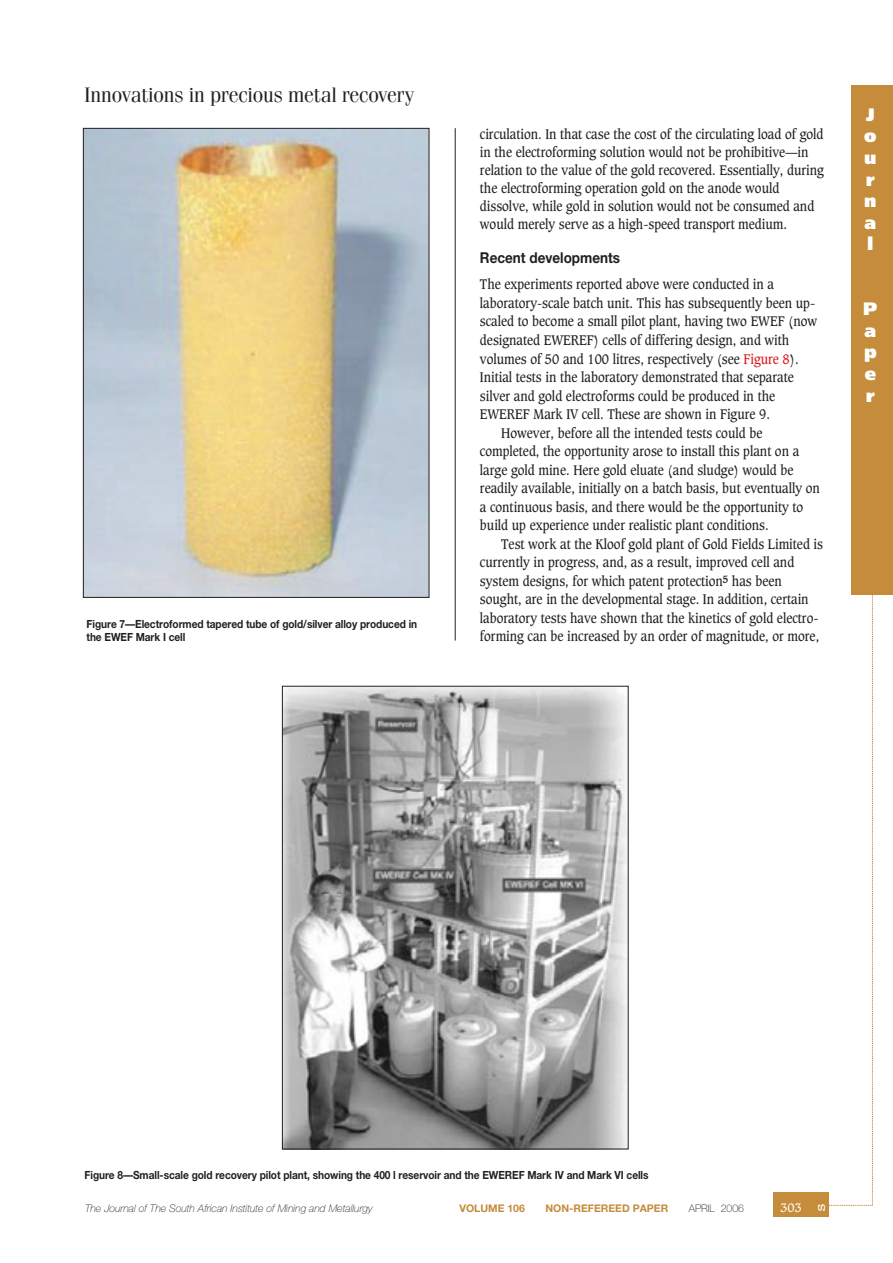
<style>
.page{position:relative;width:893px;height:1263px;background:#fff}
.page>*{position:absolute;margin:0;border:0;box-sizing:border-box;transform-origin:0 0}
.t1{font:21px "Cg Fenice";letter-spacing:-.005em;color:#231f20}
.t2{font:900 18px/21.6px "Frutiger";color:#fff;text-align:justify}
.t3{font:700 15px "Helvetica Neue";color:#231f20;scale:.9 1}
.t4{font:15px "Courier";color:#fff}
.t5{font:13.5px/18px "Caxton";color:#231f20;scale:.9 1}
.t6{font:12px "Caxton";color:#fff}
.t7{font:700 11.25px/13.5px "Helvetica Neue";letter-spacing:-.005em;color:#231f20;scale:.9 1}
.t8{font:italic 100 10.5px "Helvetica Neue";color:#231f20}
.t9{font:700 10.5px "Helvetica Neue";color:#c58c3b}
.t10{font:100 10.5px "Helvetica Neue";color:#231f20}
.s1{color:#d81920}
</style>
<div class="page">
<div style="left:851px;top:86px;width:41px;height:509px;background:#c58c3b"></div>
<div style="left:773px;top:1192px;width:55px;height:24px;background:#c58c3b"></div>
<svg style="left:828px;top:595px;width:45px;height:611px"></svg>
<img style="left:85px;top:130px;width:342px;height:466px">
<hr style="left:455px;top:128px;width:1px;height:513px;background:#231f20">
<img style="left:284px;top:688px;width:342px;height:459px">
<div style="left:282px;top:686px;width:346px;height:463px;border:1px solid #231f20"></div>
<h1 class="t1" style="left:84px;top:87px;width:332px">Innovations in precious metal recovery</h1>
<p class="t7" style="left:86px;top:618px;width:369px">Figure 7—Electroformed tapered tube of gold/silver alloy produced in the EWEF Mark I cell</p>
<p class="t5" style="left:480px;top:126px;width:384px">circulation. In that case the cost of the circulating load of gold in the electroforming solution would not be prohibitive—in relation to the value of the gold recovered. Essentially, during the electroforming operation gold on the anode would dissolve, while gold in solution would not be consumed and would merely serve as a high-speed transport medium.</p>
<p class="t3" style="left:480px;top:253px;width:157px">Recent developments</p>
<p class="t5" style="left:480px;top:277px;width:328px">The experiments reported above were conducted in a</p>
<p class="t5" style="left:480px;top:295px;width:374px">laboratory-scale batch unit. This has subsequently been up-</p>
<p class="t5" style="left:480px;top:314px;width:376px">scaled to become a small pilot plant, having two EWEF (now</p>
<p class="t5" style="left:480px;top:332px;width:345px">designated EWEREF) cells of differing design, and with</p>
<p class="t5" style="left:480px;top:351px;width:355px">volumes of 50 and 100 litres, respectively (see <span class="s1">Figure 8</span>).</p>
<p class="t5" style="left:480px;top:369px;width:350px">Initial tests in the laboratory demonstrated that separate</p>
<p class="t5" style="left:480px;top:388px;width:329px">silver and gold electroforms could be produced in the</p>
<p class="t5" style="left:480px;top:406px;width:324px">EWEREF Mark IV cell. These are shown in Figure 9.</p>
<p class="t5" style="left:501px;top:425px;width:292px">However, before all the intended tests could be</p>
<p class="t5" style="left:480px;top:443px;width:356px">completed, the opportunity arose to install this plant on a</p>
<p class="t5" style="left:480px;top:462px;width:350px">large gold mine. Here gold eluate (and sludge) would be</p>
<p class="t5" style="left:480px;top:480px;width:379px">readily available, initially on a batch basis, but eventually on</p>
<p class="t5" style="left:480px;top:499px;width:361px">a continuous basis, and there would be the opportunity to</p>
<p class="t5" style="left:480px;top:517px;width:322px">build up experience under realistic plant conditions.</p>
<p class="t5" style="left:501px;top:536px;width:359px">Test work at the Kloof gold plant of Gold Fields Limited is</p>
<p class="t5" style="left:480px;top:554px;width:351px">currently in progress, and, as a result, improved cell and</p>
<p class="t5" style="left:480px;top:573px;width:337px">system designs, for which patent protection<sup>5</sup> has been</p>
<p class="t5" style="left:480px;top:591px;width:367px">sought, are in the developmental stage. In addition, certain</p>
<p class="t5" style="left:480px;top:610px;width:378px">laboratory tests have shown that the kinetics of gold electro-</p>
<p class="t5" style="left:480px;top:628px;width:378px">forming can be increased by an order of magnitude, or more,</p>
<h2 class="t2" style="left:864px;top:105px;width:14px">J o u r n a l</h2>
<h2 class="t2" style="left:863px;top:300px;width:16px">P a p e r</h2>
<p class="t7" style="left:84px;top:1170px;width:628px">Figure 8—Small-scale gold recovery pilot plant, showing the 400 l reservoir and the EWEREF Mark IV and Mark VI cells</p>
<p class="t8" style="left:85px;top:1204px;width:289px">The Journal of The South African Institute of Mining and Metallurgy</p>
<p class="t9" style="left:459px;top:1204px;width:67px">VOLUME 106</p>
<p class="t9" style="left:545px;top:1204px;width:124px">NON-REFEREED PAPER</p>
<p class="t10" style="left:688px;top:1204px;width:57px">APRIL 2006</p>
<p class="t6" style="left:780px;top:1202px;width:23px">303</p>
<p class="t4" style="left:813px;top:1212px;width:10px;rotate:-90deg">s</p>
</div>
